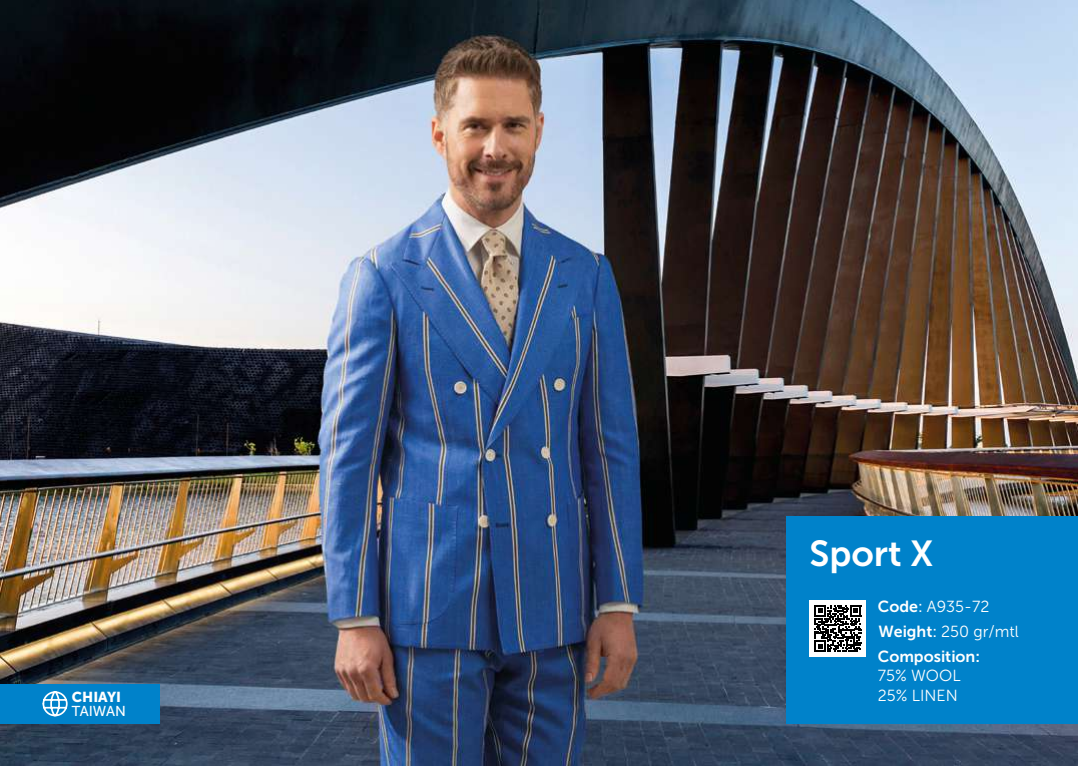
<style>
.page{position:relative;width:1078px;height:766px;background:#fff}
.page>*{position:absolute;margin:0;border:0;box-sizing:border-box;transform-origin:0 0}
.t1{font:36px "Museo Sans 700";color:#fff}
.t2{font:16px/19.2px "Museo Sans 300";color:#fff}
.t3{font:16px "Museo Sans 700";color:#fff}
.t4{font:14.3px "Museo Sans 900";color:#fff}
.t5{font:14.3px "Museo Sans 500";color:#fff}
.s1{font-family:"Museo Sans 700"}
.s2{font-family:"Museo Sans 500"}
</style>
<div class="page">
<img style="left:0;top:0;width:1077px;height:765px">
<div style="left:0;top:684px;width:160px;height:39px;background:#0082ca"></div>
<div style="left:786px;top:515px;width:291px;height:208px;background:#0082ca"></div>
<div style="left:809px;top:600px;width:57px;height:56px;background:#fff"></div>
<svg style="left:814px;top:605px;width:46px;height:46px"></svg>
<svg style="left:42px;top:691px;width:26px;height:26px"></svg>
<p class="t4" style="left:72px;top:688px;width:51px">CHIAYI</p>
<p class="t5" style="left:72px;top:703px;width:56px">TAIWAN</p>
<h1 class="t1" style="left:809px;top:533px;width:125px">Sport X</h1>
<p class="t2" style="left:877px;top:594px;width:142px;line-height:25px"><span class="s1">Code</span><span class="s2">:</span> A935-72<br><span class="s1">Weight</span><span class="s2">:</span> 250 gr/mtl</p>
<p class="t3" style="left:877px;top:647px;width:104px">Composition:</p>
<p class="t2" style="left:877px;top:666px;width:84px">75% WOOL<br>25% LINEN</p>
</div>
